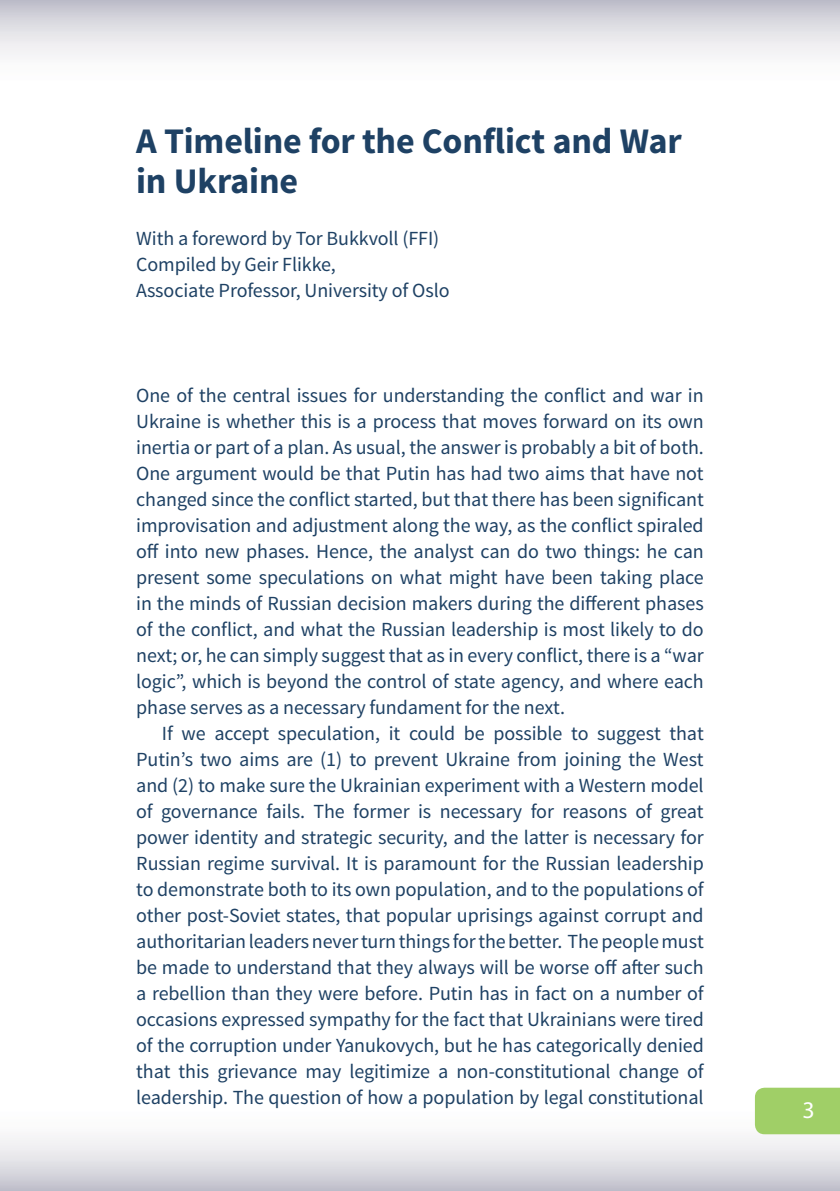
<style>
.page{position:relative;width:840px;height:1191px;background:#fff}
.page>*{position:absolute;margin:0;border:0;box-sizing:border-box;transform-origin:0 0}
.t1{font:700 36px/40px "Source Sans Pro";letter-spacing:-.005em;color:#1e4164}
.t2{font:24px "Myriad Pro";color:#fff}
.t3{font:20px/26px "Source Sans Pro";letter-spacing:-.005em;color:#1e4164;text-align:justify}
</style>
<div class="page">
<div style="left:0;top:1087px;width:839px;height:104px;background:linear-gradient(to bottom,#fff,#cecdd6)"></div>
<svg style="left:0;top:0;width:839px;height:55px"></svg>
<div style="left:754px;top:1087px;width:85px;height:47px;background:#a0cf67"></div>
<svg style="left:0;top:1087px;width:1px;height:104px"></svg>
<h1 class="t1" style="left:136px;top:123px;width:547px">A Timeline for the Conflict and War in Ukraine</h1>
<p class="t3" style="left:136px;top:226px;width:314px;text-align:left">With a foreword by Tor Bukkvoll (FFI)<br>Compiled by Geir Flikke,<br>Associate Professor, University of Oslo</p>
<p class="t3" style="left:136px;top:382px;width:569px">One of the central issues for understanding the conflict and war in Ukraine is whether this is a process that moves forward on its own inertia or part of a plan. As usual, the answer is probably a bit of both.<br>One argument would be that Putin has had two aims that have not changed since the conflict started, but that there has been significant improvisation and adjustment along the way, as the conflict spiraled off into new phases. Hence, the analyst can do two things: he can present some speculations on what might have been taking place in the minds of Russian decision makers during the different phases of the conflict, and what the Russian leadership is most likely to do next; or, he can simply suggest that as in every conflict, there is a “war logic”, which is beyond the control of state agency, and where each phase serves as a necessary fundament for the next.</p>
<p class="t3" style="left:136px;top:720px;width:569px;text-indent:26px">If we accept speculation, it could be possible to suggest that Putin’s two aims are (1) to prevent Ukraine from joining the West and (2) to make sure the Ukrainian experiment with a Western model of governance fails. The former is necessary for reasons of great power identity and strategic security, and the latter is necessary for Russian regime survival. It is paramount for the Russian leadership to demonstrate both to its own population, and to the populations of other post-Soviet states, that popular uprisings against corrupt and authoritarian leaders never turn things for the better. The people must be made to understand that they always will be worse off after such a rebellion than they were before. Putin has in fact on a number of occasions expressed sympathy for the fact that Ukrainians were tired of the corruption under Yanukovych, but he has categorically denied that this grievance may legitimize a non-constitutional change of leadership. The question of how a population by legal constitutional</p>
<p class="t2" style="left:802px;top:1094px;width:14px">3</p>
</div>
